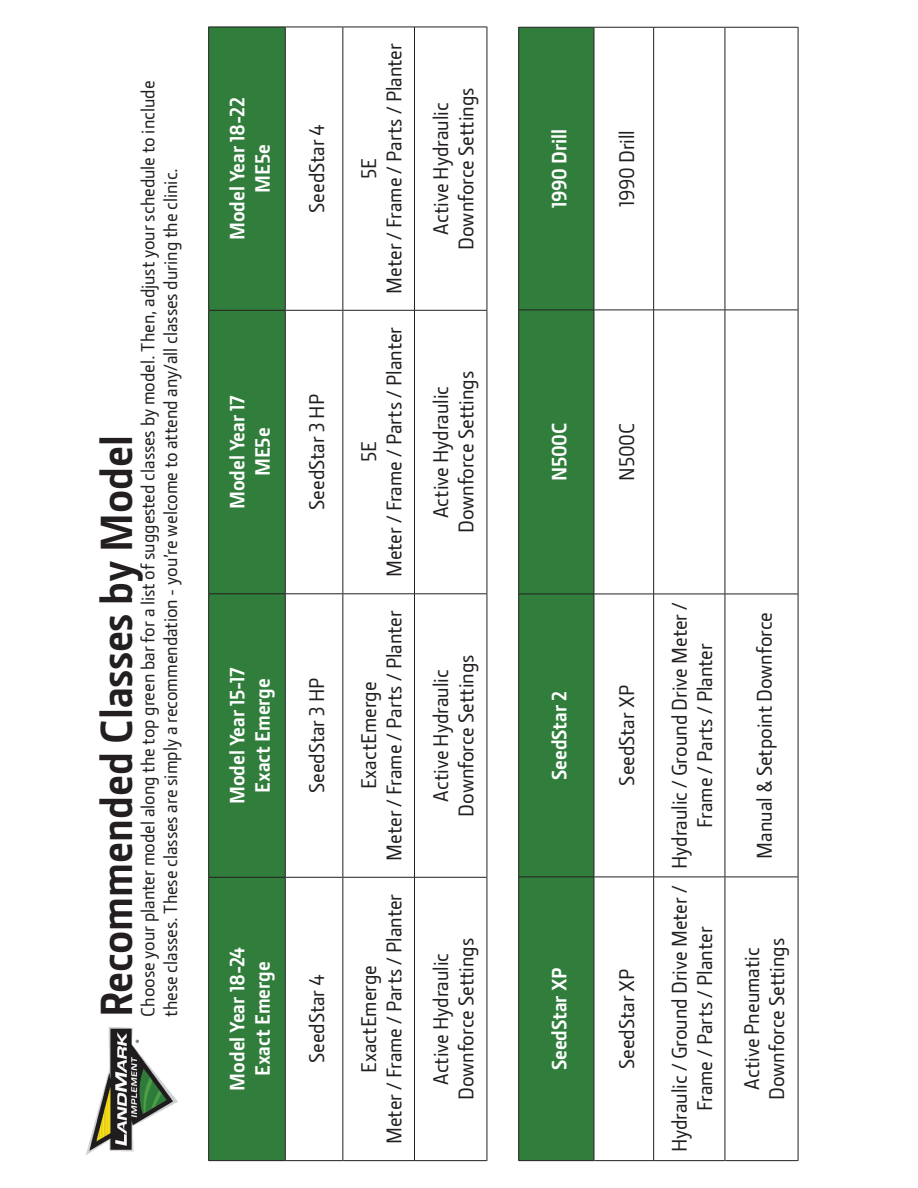
<style>
.page{position:relative;width:918px;height:1188px;background:#fff}
.page>*{position:absolute;margin:0;border:0;box-sizing:border-box;transform-origin:0 0}
.t1{font:700 45.45px "JD Sans Pro";color:#231f20}
.t2{font:500 21px/25.2px "JD Sans Pro";color:#231f20;text-align:center}
.t3{font:700 21px/25.2px "JD Sans Pro";color:#fff;text-align:center}
.t4{font:500 18.75px/22.5px "JD Sans Pro";color:#231f20}
</style>
<div class="page">
<div style="left:209px;top:28px;width:76px;height:1132px;background:#307d3c"></div>
<svg style="left:286px;top:28px;width:201px;height:1132px"></svg>
<svg style="left:344px;top:28px;width:70px;height:1132px"></svg>
<hr style="left:208px;top:877px;width:1px;height:284px;background:#231f20">
<hr style="left:209px;top:1160px;width:76px;height:1px;background:#231f20">
<hr style="left:208px;top:594px;width:1px;height:283px;background:#231f20">
<hr style="left:209px;top:877px;width:76px;height:1px;background:#231f20">
<hr style="left:208px;top:310px;width:1px;height:284px;background:#231f20">
<hr style="left:209px;top:593px;width:76px;height:1px;background:#231f20">
<hr style="left:208px;top:27px;width:1px;height:283px;background:#231f20">
<hr style="left:209px;top:310px;width:76px;height:1px;background:#231f20">
<hr style="left:209px;top:27px;width:76px;height:1px;background:#231f20">
<hr style="left:286px;top:1160px;width:57px;height:1px;background:#231f20">
<hr style="left:343px;top:1160px;width:71px;height:1px;background:#231f20">
<hr style="left:415px;top:1160px;width:72px;height:1px;background:#231f20">
<hr style="left:285px;top:877px;width:1px;height:284px;background:#231f20">
<hr style="left:285px;top:594px;width:1px;height:283px;background:#231f20">
<hr style="left:285px;top:310px;width:1px;height:284px;background:#231f20">
<hr style="left:285px;top:27px;width:1px;height:283px;background:#231f20">
<hr style="left:286px;top:877px;width:57px;height:1px;background:#231f20">
<hr style="left:286px;top:593px;width:57px;height:1px;background:#231f20">
<hr style="left:286px;top:310px;width:57px;height:1px;background:#231f20">
<hr style="left:286px;top:27px;width:57px;height:1px;background:#231f20">
<hr style="left:343px;top:877px;width:71px;height:1px;background:#231f20">
<hr style="left:343px;top:593px;width:71px;height:1px;background:#231f20">
<hr style="left:343px;top:310px;width:71px;height:1px;background:#231f20">
<hr style="left:343px;top:27px;width:71px;height:1px;background:#231f20">
<hr style="left:415px;top:877px;width:72px;height:1px;background:#231f20">
<hr style="left:415px;top:593px;width:72px;height:1px;background:#231f20">
<hr style="left:415px;top:310px;width:72px;height:1px;background:#231f20">
<hr style="left:415px;top:27px;width:72px;height:1px;background:#231f20">
<hr style="left:343px;top:877px;width:1px;height:284px;background:#231f20">
<hr style="left:343px;top:594px;width:1px;height:283px;background:#231f20">
<hr style="left:343px;top:310px;width:1px;height:284px;background:#231f20">
<hr style="left:343px;top:27px;width:1px;height:283px;background:#231f20">
<hr style="left:414px;top:877px;width:1px;height:284px;background:#231f20">
<hr style="left:414px;top:594px;width:1px;height:283px;background:#231f20">
<hr style="left:414px;top:310px;width:1px;height:284px;background:#231f20">
<hr style="left:414px;top:27px;width:1px;height:283px;background:#231f20">
<hr style="left:487px;top:877px;width:1px;height:284px;background:#231f20">
<hr style="left:487px;top:594px;width:1px;height:283px;background:#231f20">
<hr style="left:487px;top:310px;width:1px;height:284px;background:#231f20">
<hr style="left:487px;top:27px;width:1px;height:283px;background:#231f20">
<div style="left:519px;top:28px;width:75px;height:1132px;background:#307d3c"></div>
<svg style="left:595px;top:28px;width:203px;height:1132px"></svg>
<hr style="left:518px;top:877px;width:1px;height:284px;background:#231f20">
<hr style="left:519px;top:1160px;width:75px;height:1px;background:#231f20">
<hr style="left:518px;top:594px;width:1px;height:283px;background:#231f20">
<hr style="left:519px;top:877px;width:75px;height:1px;background:#231f20">
<hr style="left:518px;top:310px;width:1px;height:284px;background:#231f20">
<hr style="left:519px;top:594px;width:75px;height:1px;background:#231f20">
<hr style="left:518px;top:27px;width:1px;height:283px;background:#231f20">
<hr style="left:519px;top:310px;width:75px;height:1px;background:#231f20">
<hr style="left:519px;top:27px;width:75px;height:1px;background:#231f20">
<hr style="left:594px;top:1160px;width:59px;height:1px;background:#231f20">
<hr style="left:654px;top:1160px;width:71px;height:1px;background:#231f20">
<hr style="left:725px;top:1160px;width:73px;height:1px;background:#231f20">
<hr style="left:594px;top:877px;width:1px;height:284px;background:#231f20">
<hr style="left:594px;top:594px;width:1px;height:283px;background:#231f20">
<hr style="left:594px;top:310px;width:1px;height:284px;background:#231f20">
<hr style="left:594px;top:27px;width:1px;height:283px;background:#231f20">
<hr style="left:594px;top:877px;width:59px;height:1px;background:#231f20">
<hr style="left:594px;top:594px;width:59px;height:1px;background:#231f20">
<hr style="left:594px;top:310px;width:59px;height:1px;background:#231f20">
<hr style="left:594px;top:27px;width:59px;height:1px;background:#231f20">
<hr style="left:654px;top:877px;width:71px;height:1px;background:#231f20">
<hr style="left:654px;top:594px;width:71px;height:1px;background:#231f20">
<hr style="left:654px;top:310px;width:71px;height:1px;background:#231f20">
<hr style="left:654px;top:27px;width:71px;height:1px;background:#231f20">
<hr style="left:725px;top:877px;width:73px;height:1px;background:#231f20">
<hr style="left:725px;top:594px;width:73px;height:1px;background:#231f20">
<hr style="left:725px;top:310px;width:73px;height:1px;background:#231f20">
<hr style="left:725px;top:27px;width:73px;height:1px;background:#231f20">
<hr style="left:653px;top:877px;width:1px;height:284px;background:#231f20">
<hr style="left:653px;top:594px;width:1px;height:283px;background:#231f20">
<hr style="left:653px;top:310px;width:1px;height:284px;background:#231f20">
<hr style="left:653px;top:27px;width:1px;height:283px;background:#231f20">
<hr style="left:725px;top:877px;width:1px;height:284px;background:#231f20">
<hr style="left:725px;top:594px;width:1px;height:283px;background:#231f20">
<hr style="left:725px;top:310px;width:1px;height:284px;background:#231f20">
<hr style="left:725px;top:27px;width:1px;height:283px;background:#231f20">
<hr style="left:798px;top:877px;width:1px;height:284px;background:#231f20">
<hr style="left:798px;top:594px;width:1px;height:283px;background:#231f20">
<hr style="left:798px;top:310px;width:1px;height:284px;background:#231f20">
<hr style="left:798px;top:27px;width:1px;height:283px;background:#231f20">
<img style="left:85px;top:1027px;width:93px;height:129px">
<p class="t4" style="left:136px;top:1017px;width:937px;rotate:-90deg">Choose your planter model along the top green bar for a list of suggested classes by model. Then, adjust your schedule to include these classes. These classes are simply a recommendation - you’re welcome to attend any/all classes during the clinic.</p>
<h1 class="t1" style="left:87px;top:1017px;width:583px;rotate:-90deg">Recommended Classes by Model</h1>
<p class="t3" style="left:224px;top:240px;width:145px;rotate:-90deg">Model Year 18-22<br>ME5e</p>
<p class="t2" style="left:304px;top:213px;width:90px;rotate:-90deg">SeedStar 4</p>
<p class="t3" style="left:224px;top:509px;width:116px;rotate:-90deg">Model Year 17<br>ME5e</p>
<p class="t2" style="left:304px;top:510px;width:117px;rotate:-90deg">SeedStar 3 HP</p>
<p class="t3" style="left:224px;top:804px;width:139px;rotate:-90deg">Model Year 15-17<br>Exact Emerge</p>
<p class="t2" style="left:304px;top:793px;width:117px;rotate:-90deg">SeedStar 3 HP</p>
<p class="t3" style="left:224px;top:1091px;width:145px;rotate:-90deg">Model Year 18-24<br>Exact Emerge</p>
<p class="t2" style="left:304px;top:1063px;width:90px;rotate:-90deg">SeedStar 4</p>
<p class="t2" style="left:356px;top:294px;width:252px;rotate:-90deg">5E<br>Meter / Frame / Parts / Planter</p>
<p class="t2" style="left:356px;top:577px;width:252px;rotate:-90deg">5E<br>Meter / Frame / Parts / Planter</p>
<p class="t2" style="left:356px;top:861px;width:252px;rotate:-90deg">ExactEmerge<br>Meter / Frame / Parts / Planter</p>
<p class="t2" style="left:356px;top:1144px;width:252px;rotate:-90deg">ExactEmerge<br>Meter / Frame / Parts / Planter</p>
<p class="t2" style="left:428px;top:250px;width:164px;rotate:-90deg">Active Hydraulic<br>Downforce Settings</p>
<p class="t2" style="left:428px;top:533px;width:164px;rotate:-90deg">Active Hydraulic<br>Downforce Settings</p>
<p class="t2" style="left:428px;top:817px;width:164px;rotate:-90deg">Active Hydraulic<br>Downforce Settings</p>
<p class="t2" style="left:428px;top:1100px;width:164px;rotate:-90deg">Active Hydraulic<br>Downforce Settings</p>
<p class="t3" style="left:546px;top:208px;width:81px;rotate:-90deg">1990 Drill</p>
<p class="t2" style="left:614px;top:207px;width:79px;rotate:-90deg">1990 Drill</p>
<p class="t3" style="left:546px;top:481px;width:60px;rotate:-90deg">N500C</p>
<p class="t3" style="left:546px;top:780px;width:91px;rotate:-90deg">SeedStar 2</p>
<p class="t3" style="left:546px;top:1070px;width:104px;rotate:-90deg">SeedStar XP</p>
<p class="t2" style="left:614px;top:481px;width:59px;rotate:-90deg">N500C</p>
<p class="t2" style="left:614px;top:786px;width:102px;rotate:-90deg">SeedStar XP</p>
<p class="t2" style="left:614px;top:1069px;width:102px;rotate:-90deg">SeedStar XP</p>
<p class="t2" style="left:666px;top:869px;width:269px;rotate:-90deg">Hydraulic / Ground Drive Meter /<br>Frame / Parts / Planter</p>
<p class="t2" style="left:666px;top:1152px;width:269px;rotate:-90deg">Hydraulic / Ground Drive Meter /<br>Frame / Parts / Planter</p>
<p class="t2" style="left:751px;top:859px;width:248px;rotate:-90deg">Manual &amp; Setpoint Downforce</p>
<p class="t2" style="left:739px;top:1100px;width:164px;rotate:-90deg">Active Pneumatic<br>Downforce Settings</p>
</div>
